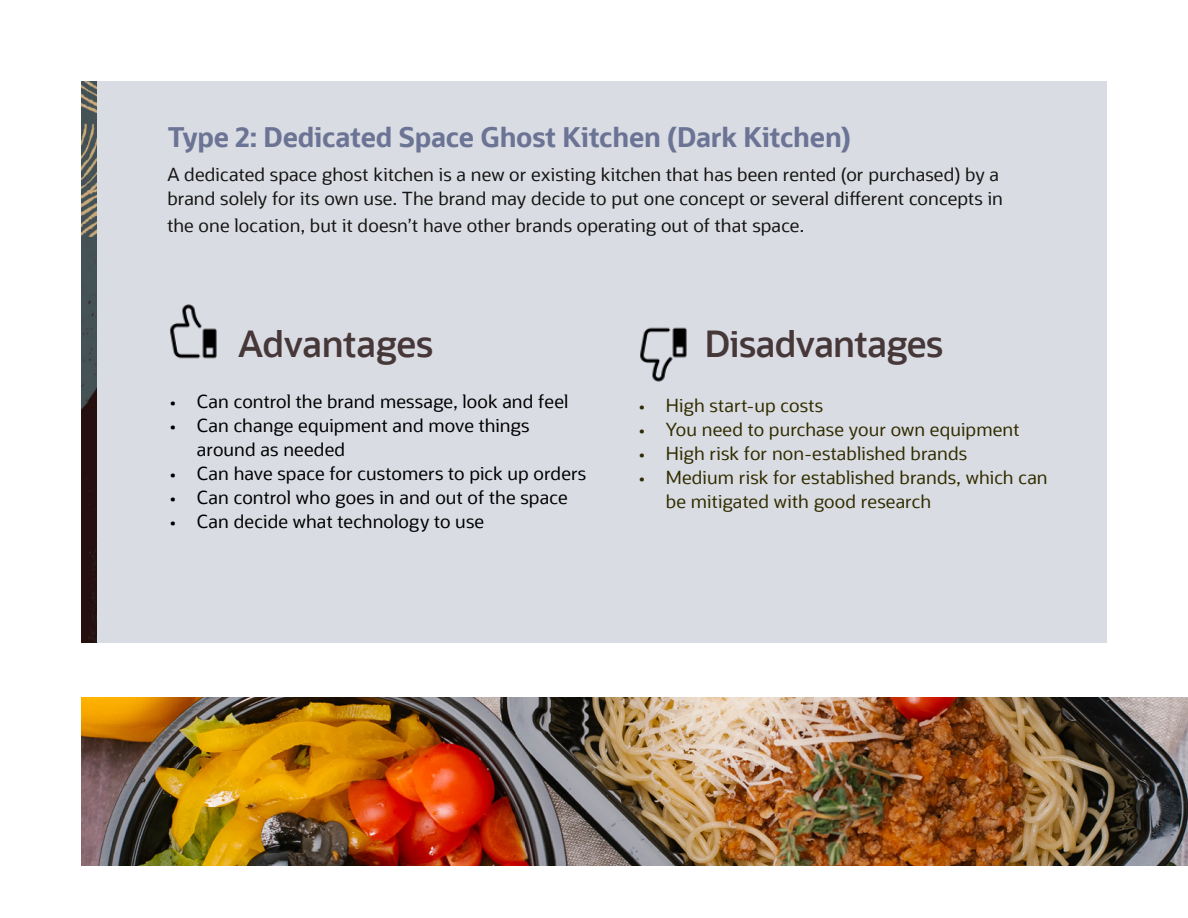
<style>
.page{position:relative;width:1188px;height:918px;background:#fff}
.page>*{position:absolute;margin:0;border:0;box-sizing:border-box;transform-origin:0 0}
.t1{font:600 36px "Oracle Sans";letter-spacing:-.015em;color:#463738}
.t2{font:700 27px "Oracle Sans";letter-spacing:-.005em;color:#6b7494}
.t3{font:18px/24px "Oracle Sans";letter-spacing:.005em;color:#161513}
.t4{font:18px/24px "Oracle Sans";letter-spacing:.005em;color:#000}
.t5{font:18px/24px "Oracle Sans";letter-spacing:.005em;color:#312d00}
</style>
<div class="page">
<div style="left:81px;top:81px;width:1026px;height:562px;background:#dadce4"></div>
<img style="left:81px;top:81px;width:15px;height:562px">
<img style="left:170px;top:305px;width:47px;height:54px">
<img style="left:640px;top:327px;width:47px;height:54px">
<img style="left:81px;top:697px;width:1107px;height:168px">
<h2 class="t2" style="left:167px;top:120px;width:685px">Type 2: Dedicated Space Ghost Kitchen (Dark Kitchen)</h2>
<p class="t3" style="left:167px;top:163px;width:837px">A dedicated space ghost kitchen is a new or existing kitchen that has been rented (or purchased) by a brand solely for its own use. The brand may decide to put one concept or several different concepts in</p>
<p class="t3" style="left:167px;top:214px;width:638px">the one location, but it doesn’t have other brands operating out of that space.</p>
<h1 class="t1" style="left:238px;top:322px;width:196px">Advantages</h1>
<h1 class="t1" style="left:705px;top:322px;width:240px">Disadvantages</h1>
<p class="t4" style="left:170px;top:390px;width:400px">• Can control the brand message, look and feel</p>
<p class="t4" style="left:197px;top:414px;width:334px;text-indent:-27px">• Can change equipment and move things around as needed</p>
<p class="t4" style="left:170px;top:462px;width:418px">• Can have space for customers to pick up orders</p>
<p class="t4" style="left:170px;top:486px;width:399px">• Can control who goes in and out of the space</p>
<p class="t4" style="left:170px;top:509px;width:316px">• Can decide what technology to use</p>
<p class="t5" style="left:639px;top:393px;width:186px">• High start-up costs</p>
<p class="t5" style="left:639px;top:417px;width:382px">• You need to purchase your own equipment</p>
<p class="t5" style="left:639px;top:441px;width:330px">• High risk for non-established brands</p>
<p class="t5" style="left:666px;top:465px;width:383px;text-indent:-27px">• Medium risk for established brands, which can be mitigated with good research</p>
</div>
